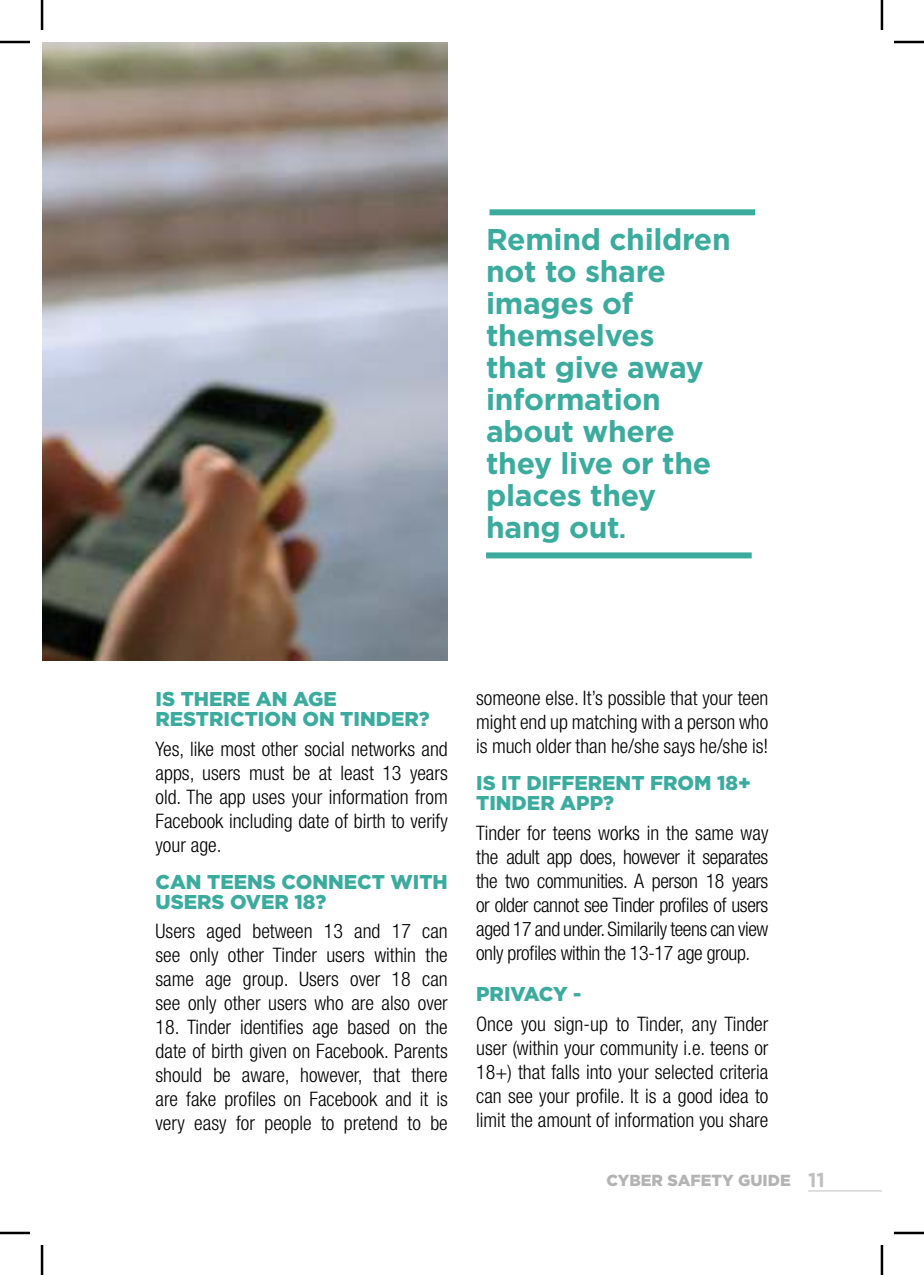
<style>
.page{position:relative;width:924px;height:1275px;background:#fff}
.page>*{position:absolute;margin:0;border:0;box-sizing:border-box;transform-origin:0 0}
.t1{font:700 30px/32px "Gotham";letter-spacing:-.01em;color:#3bab9e}
.t2{font:300 condensed 20px/24px "Helvetica Neue";color:#000;text-align:justify}
.t3{font:900 20px/20px "Gotham";color:#3bab9e}
.t4{font:900 16px "Gotham";color:#b3b3b3}
.s1{font-size:24px}
.s2{font-weight:700;font-size:20px;color:#bfbfbf}
</style>
<div class="page">
<hr style="left:807px;top:1190px;width:74px;height:1px;background:#bfbfbf">
<img style="left:42px;top:42px;width:405px;height:619px">
<div style="left:489px;top:209px;width:265px;height:6px;background:#3bab9e"></div>
<div style="left:486px;top:552px;width:265px;height:6px;background:#3bab9e"></div>
<hr style="left:0;top:41px;width:30px;height:2px;background:#000">
<hr style="left:893px;top:41px;width:30px;height:2px;background:#000">
<hr style="left:0;top:1231px;width:30px;height:3px;background:#000">
<hr style="left:893px;top:1231px;width:30px;height:3px;background:#000">
<hr style="left:41px;top:0;width:2px;height:30px;background:#000">
<hr style="left:41px;top:1245px;width:2px;height:30px;background:#000">
<hr style="left:880px;top:0;width:2px;height:30px;background:#000">
<hr style="left:880px;top:1245px;width:2px;height:30px;background:#000">
<h1 class="t1" style="left:486px;top:225px;width:246px">Remind children not to share images of themselves<br>that give away information about where they live or the places they hang out<span class="s1">.</span></h1>
<p class="t3" style="left:155px;top:690px;width:275px">IS THERE AN AGE<br>RESTRICTION ON TINDER?</p>
<p class="t2" style="left:155px;top:738px;width:293px">Yes, like most other social networks and apps, users must be at least 13 years old. The app uses your information from Facebook including date of birth to verify your age.</p>
<p class="t3" style="left:155px;top:872px;width:293px">CAN TEENS CONNECT WITH<br>USERS OVER 18?</p>
<p class="t2" style="left:155px;top:921px;width:294px">Users aged between 13 and 17 can see only other Tinder users within the same age group. Users over 18 can see only other users who are also over</p>
<p class="t2" style="left:155px;top:1017px;width:294px">18. Tinder identifies age based on the date of birth given on Facebook. Parents should be aware, however, that there are fake profiles on Facebook and it is very easy for people to pretend to be</p>
<p class="t2" style="left:476px;top:687px;width:293px">someone else. It’s possible that your teen might end up matching with a person who is much older than he/she says he/she is!</p>
<p class="t3" style="left:476px;top:774px;width:276px">IS IT DIFFERENT FROM 18+<br>TINDER APP?</p>
<p class="t2" style="left:476px;top:822px;width:294px">Tinder for teens works in the same way the adult app does, however it separates the two communities. A person 18 years or older cannot see Tinder profiles of users aged 17 and under. Similarily teens can view only profiles within the 13-17 age group.</p>
<p class="t3" style="left:476px;top:985px;width:106px">PRIVACY -</p>
<p class="t2" style="left:476px;top:1013px;width:293px">Once you sign-up to Tinder, any Tinder user (within your community i.e. teens or 18+) that falls into your selected criteria can see your profile. It is a good idea to limit the amount of information you share</p>
<p class="t4" style="left:606px;top:1173px;width:220px">CYBER SAFETY GUIDE <span class="s2">11</span></p>
</div>
